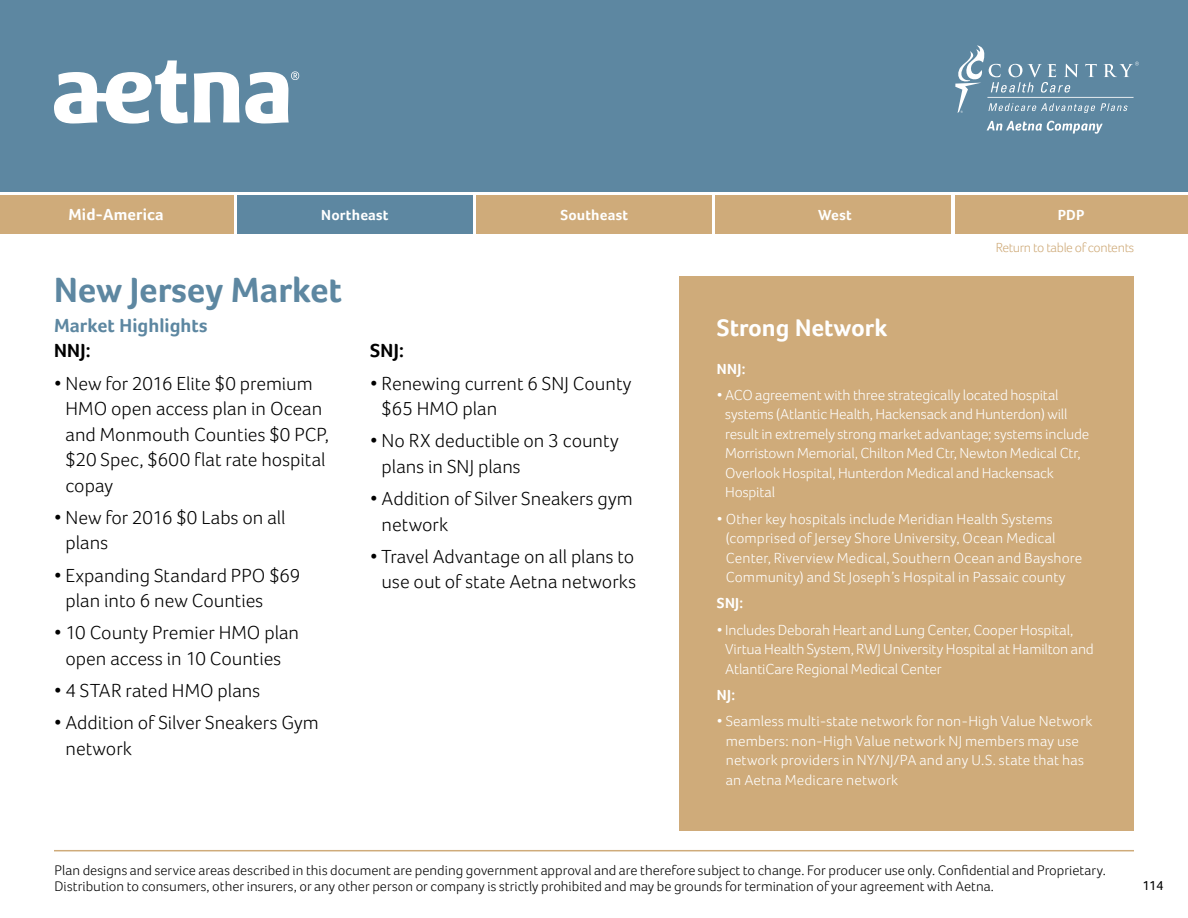
<style>
.page{position:relative;width:1188px;height:918px;background:#fff}
.page>*{position:absolute;margin:0;border:0;box-sizing:border-box;transform-origin:0 0}
.t1{font:700 36px "Foco";color:#5d87a1}
.t2{font:700 24.75px "Foco";color:#fff}
.t3{font:300 19.5px/25.5px "Foco";color:#000}
.t4{font:700 19.5px "Foco";color:#5d87a1}
.t5{font:700 19.5px "Foco";letter-spacing:.015em;color:#000}
.t6{font:700 16.5px "Foco";letter-spacing:.01em;color:#fff}
.t7{font:300 15px/19.5px "Foco";color:#fff}
.t8{font:700 15px "Foco";letter-spacing:.015em;color:#fff}
.t9{font:300 14.25px/16.5px "Foco";color:#000}
.t10{font:300 13.5px "Foco";letter-spacing:-.025em;color:#cfab7a}
.t11{font:13.5px "Foco";color:#000}
</style>
<div class="page">
<div style="left:0;top:0;width:1188px;height:192px;background:#5d87a1"></div>
<svg style="left:54px;top:60px;width:245px;height:64px"></svg>
<svg style="left:987px;top:121px;width:116px;height:13px"></svg>
<svg style="left:955px;top:45px;width:184px;height:68px"></svg>
<hr style="left:54px;top:850px;width:1080px;height:1px;background:#cfab7a">
<div style="left:0;top:195px;width:233px;height:38px;background:#cfab7a"></div>
<div style="left:237px;top:195px;width:236px;height:38px;background:#5d87a1"></div>
<div style="left:476px;top:195px;width:236px;height:38px;background:#cfab7a"></div>
<div style="left:716px;top:195px;width:235px;height:38px;background:#cfab7a"></div>
<div style="left:955px;top:195px;width:233px;height:38px;background:#cfab7a"></div>
<div style="left:679px;top:276px;width:455px;height:554px;background:#cfab7a"></div>
<p class="t6" style="left:68px;top:205px;width:97px">Mid-America</p>
<p class="t8" style="left:321px;top:206px;width:69px">Northeast</p>
<p class="t8" style="left:560px;top:206px;width:69px">Southeast</p>
<p class="t8" style="left:818px;top:206px;width:35px">West</p>
<p class="t8" style="left:1058px;top:206px;width:28px">PDP</p>
<h1 class="t1" style="left:54px;top:268px;width:290px">New Jersey Market</h1>
<h3 class="t4" style="left:54px;top:314px;width:155px">Market Highlights</h3>
<h3 class="t5" style="left:54px;top:339px;width:38px">NNJ:</h3>
<h3 class="t3" style="left:65px;top:370px;width:265px;text-indent:-11px">• New for 2016 Elite $0 premium<br>HMO open access plan in Ocean and Monmouth Counties $0 PCP, $20 Spec, $600 flat rate hospital copay</h3>
<h3 class="t3" style="left:65px;top:504px;width:222px;text-indent:-11px">• New for 2016 $0 Labs on all plans</h3>
<h3 class="t3" style="left:65px;top:562px;width:237px;text-indent:-11px">• Expanding Standard PPO $69 plan into 6 new Counties</h3>
<h3 class="t3" style="left:54px;top:620px;width:247px;text-align:center">• 10 County Premier HMO plan open access in 10 Counties</h3>
<h3 class="t3" style="left:54px;top:678px;width:208px">• 4 STAR rated HMO plans</h3>
<h3 class="t3" style="left:65px;top:710px;width:255px;text-indent:-11px">• Addition of Silver Sneakers Gym network</h3>
<h3 class="t5" style="left:370px;top:339px;width:35px">SNJ:</h3>
<h3 class="t3" style="left:382px;top:370px;width:251px;text-indent:-11px">• Renewing current 6 SNJ County $65 HMO plan</h3>
<h3 class="t3" style="left:382px;top:428px;width:239px;text-indent:-11px">• No RX deductible on 3 county plans in SNJ plans</h3>
<h3 class="t3" style="left:382px;top:486px;width:253px;text-indent:-11px">• Addition of Silver Sneakers gym network</h3>
<h3 class="t3" style="left:370px;top:543px;width:268px;text-align:center">• Travel Advantage on all plans to use out of state Aetna networks</h3>
<p class="t10" style="left:996px;top:240px;width:140px">Return to table of contents</p>
<h2 class="t2" style="left:717px;top:314px;width:172px">Strong Network</h2>
<p class="t8" style="left:717px;top:360px;width:30px">NNJ:</p>
<p class="t7" style="left:725px;top:385px;width:366px;text-indent:-8px">• ACO agreement with three strategically located hospital systems (Atlantic Health, Hackensack and Hunterdon) will result in extremely strong market advantage; systems include Morristown Memorial, Chilton Med Ctr, Newton Medical Ctr, Overlook Hospital, Hunterdon Medical and Hackensack Hospital</p>
<p class="t7" style="left:726px;top:509px;width:358px;text-indent:-9px">• Other key hospitals include Meridian Health Systems (comprised of Jersey Shore University, Ocean Medical Center, Riverview Medical, Southern Ocean and Bayshore Community) and St Joseph’s Hospital in Passaic county</p>
<p class="t8" style="left:717px;top:594px;width:28px">SNJ:</p>
<p class="t7" style="left:725px;top:620px;width:370px;text-indent:-8px">• Includes Deborah Heart and Lung Center, Cooper Hospital,<br>Virtua Health System, RWJ University Hospital at Hamilton and<br>AtlantiCare Regional Medical Center</p>
<p class="t8" style="left:717px;top:686px;width:20px">NJ:</p>
<p class="t7" style="left:726px;top:711px;width:368px;text-indent:-9px">• Seamless multi-state network for non-High Value Network members: non-High Value network NJ members may use network providers in NY/NJ/PA and any U.S. state that has an Aetna Medicare network</p>
<p class="t9" style="left:55px;top:861px;width:1053px">Plan designs and service areas described in this document are pending government approval and are therefore subject to change. For producer use only. Confidential and Proprietary.<br>Distribution to consumers, other insurers, or any other person or company is strictly prohibited and may be grounds for termination of your agreement with Aetna.</p>
<p class="t11" style="left:1143px;top:878px;width:22px">114</p>
</div>
